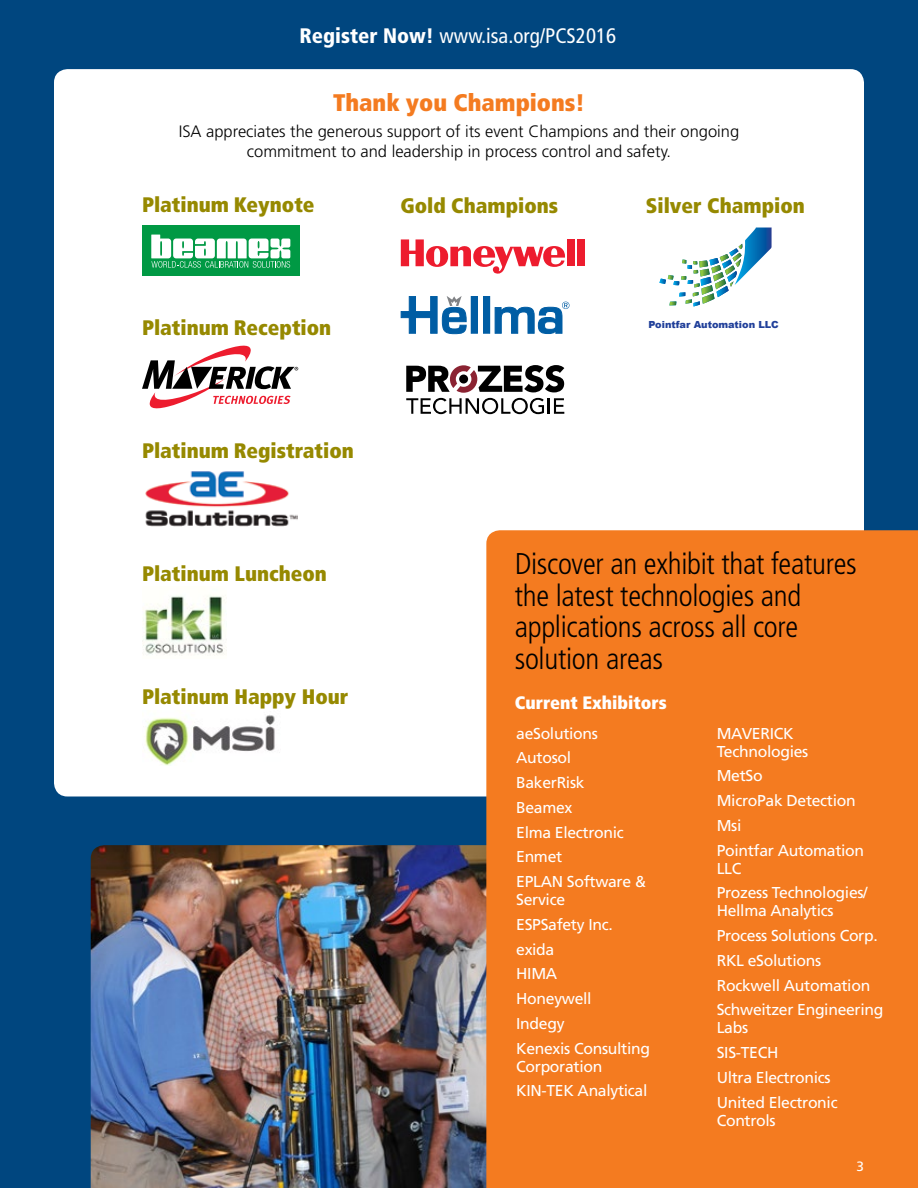
<style>
.page{position:relative;width:918px;height:1188px;background:#00467f}
.page>*{position:absolute;margin:0;border:0;box-sizing:border-box;transform-origin:0 0}
.t1{font:300 condensed 30px/31.5px "Frutiger";letter-spacing:-.01em;color:#000}
.t2{font:900 condensed 24px "Frutiger";color:#f47b20}
.t3{font:900 condensed 21px "Frutiger";color:#968900}
.t4{font:condensed 21px "Frutiger";color:#fff}
.t5{font:900 condensed 18px "Frutiger";color:#fff}
.t6{font:300 16.5px/19.5px "Frutiger";color:#000;text-align:center}
.t7{font:15.75px/24.8px "Frutiger";letter-spacing:-.02em;color:#fff}
.t8{font:13.5px "Frutiger";color:#fff}
.t9{font:900 9.75px "Arial";color:#21409a}
.s1{font-weight:900}
</style>
<div class="page">
<img style="left:91px;top:845px;width:395px;height:343px">
<div style="left:54px;top:69px;width:810px;height:728px;background:#fff;border-radius:14px"></div>
<div style="left:486px;top:530px;width:432px;height:658px;background:#f47b20"></div>
<img style="left:145px;top:471px;width:152px;height:56px">
<svg style="left:142px;top:346px;width:156px;height:62px"></svg>
<div style="left:142px;top:225px;width:158px;height:51px;background:#094"></div>
<svg style="left:151px;top:235px;width:139px;height:33px"></svg>
<div style="left:567px;top:239px;width:8px;height:27px;background:#ed1c2e"></div>
<div style="left:577px;top:239px;width:7px;height:27px;background:#ed1c2e"></div>
<svg style="left:401px;top:239px;width:164px;height:35px"></svg>
<svg style="left:406px;top:365px;width:158px;height:49px"></svg>
<div style="left:471px;top:297px;width:6px;height:36px;background:#005da4"></div>
<div style="left:471px;top:296px;width:7px;height:38px;border:1px solid #005da4"></div>
<div style="left:484px;top:297px;width:6px;height:36px;background:#005da4"></div>
<div style="left:483px;top:296px;width:7px;height:38px;border:1px solid #005da4"></div>
<svg style="left:494px;top:302px;width:75px;height:32px"></svg>
<svg style="left:400px;top:296px;width:67px;height:38px"></svg>
<img style="left:142px;top:595px;width:83px;height:61px">
<img style="left:145px;top:715px;width:130px;height:51px">
<svg style="left:659px;top:228px;width:113px;height:79px"></svg>
<h3 class="t4" style="left:300px;top:23px;width:318px"><span class="s1">Register Now!</span> www.isa.org/PCS2016</h3>
<h2 class="t2" style="left:333px;top:88px;width:253px">Thank you Champions!</h2>
<p class="t6" style="left:179px;top:122px;width:562px">ISA appreciates the generous support of its event Champions and their ongoing commitment to and leadership in process control and safety.</p>
<h3 class="t3" style="left:142px;top:192px;width:174px">Platinum Keynote</h3>
<h3 class="t3" style="left:142px;top:315px;width:191px">Platinum Reception</h3>
<h3 class="t3" style="left:142px;top:438px;width:213px">Platinum Registration</h3>
<h3 class="t3" style="left:142px;top:561px;width:187px">Platinum Luncheon</h3>
<h3 class="t3" style="left:142px;top:684px;width:208px">Platinum Happy Hour</h3>
<h3 class="t3" style="left:400px;top:193px;width:159px">Gold Champions</h3>
<h3 class="t3" style="left:646px;top:193px;width:160px">Silver Champion</h3>
<p class="t9" style="left:649px;top:318px;width:132px">Pointfar Automation LLC</p>
<h1 class="t1" style="left:515px;top:548px;width:344px">Discover an exhibit that features the latest technologies and applications across all core solution areas</h1>
<p class="t5" style="left:515px;top:692px;width:153px">Current Exhibitors</p>
<p class="t7" style="left:516px;top:721px;width:132px">aeSolutions<br>Autosol<br>BakerRisk<br>Beamex<br>Elma Electronic<br>Enmet<br>EPLAN Software &amp;</p>
<p class="t7" style="left:516px;top:887px;width:135px">Service<br>ESPSafety Inc. exida<br>HIMA<br>Honeywell<br>Indegy<br>Kenexis Consulting</p>
<p class="t7" style="left:516px;top:1054px;width:133px">Corporation<br>KIN-TEK Analytical</p>
<p class="t7" style="left:717px;top:724px;width:93px;line-height:18px">MAVERICK<br>Technologies</p>
<p class="t7" style="left:717px;top:764px;width:149px">MetSo<br>MicroPak Detection<br>Msi<br>Pointfar Automation</p>
<p class="t7" style="left:717px;top:856px;width:152px">LLC<br>Prozess Technologies/</p>
<p class="t7" style="left:717px;top:899px;width:168px">Hellma Analytics<br>Process Solutions Corp.<br>RKL eSolutions<br>Rockwell Automation<br>Schweitzer Engineering</p>
<p class="t7" style="left:717px;top:1016px;width:122px">Labs<br>SIS-TECH<br>Ultra Electronics<br>United Electronic</p>
<p class="t7" style="left:717px;top:1108px;width:61px">Controls</p>
<p class="t8" style="left:856px;top:1159px;width:9px">3</p>
</div>
